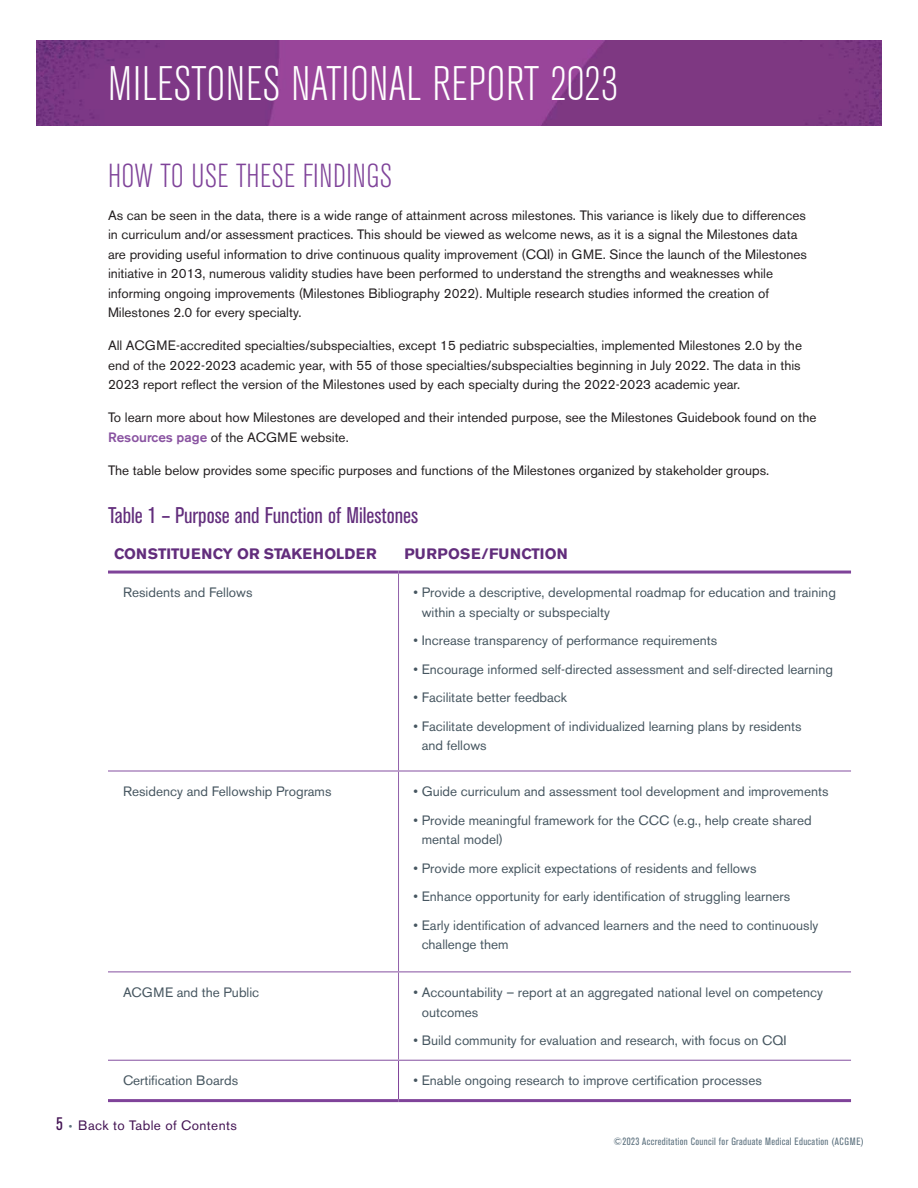
<style>
.page{position:relative;width:918px;height:1188px;background:#fff}
.page>*{position:absolute;margin:0;border:0;box-sizing:border-box;transform-origin:0 0}
.t1{font:300 condensed 48px "Akzidenz Grotesk BE";color:#fff}
.t2{font:300 condensed 33px "Akzidenz Grotesk BE";letter-spacing:.01em;color:#7f4399}
.t3{font:condensed 22.5px "Akzidenz Grotesk BE";color:#622d7c}
.t4{font:700 15px "Akzidenz Grotesk BE";color:#622d7c}
.t5{font:700 15px "Akzidenz Grotesk BE";letter-spacing:.02em;color:#622d7c}
.t6{font:13.5px/19.5px "Akzidenz Grotesk BE";color:#231f20}
.t7{font:13.5px/19.5px "Akzidenz Grotesk BE";color:#465660}
.t8{font:13.5px "Akzidenz Grotesk BE";letter-spacing:.03em;color:#431353}
.t9{font:condensed 10.5px "Akzidenz Grotesk BE";letter-spacing:.03em;color:#5f7380}
.s1{font-weight:500;color:#8953a1}
.s2{font-stretch:condensed;font-size:18px}
.s3{font-stretch:condensed;font-size:10.5px;color:#5f7380}
</style>
<div class="page">
<img style="left:37px;top:40px;width:844px;height:85px">
<hr style="left:108px;top:571px;width:291px;height:3px;background:#7f4399">
<hr style="left:398px;top:574px;width:1px;height:196px;background:#9262aa">
<hr style="left:399px;top:571px;width:452px;height:3px;background:#7f4399">
<hr style="left:108px;top:770px;width:291px;height:2px;background:#9262aa">
<hr style="left:398px;top:772px;width:1px;height:199px;background:#9262aa">
<hr style="left:399px;top:770px;width:452px;height:2px;background:#9262aa">
<hr style="left:108px;top:971px;width:291px;height:1px;background:#9262aa">
<hr style="left:398px;top:972px;width:1px;height:88px;background:#9262aa">
<hr style="left:399px;top:971px;width:452px;height:1px;background:#9262aa">
<hr style="left:108px;top:1060px;width:291px;height:1px;background:#9262aa">
<hr style="left:108px;top:1099px;width:291px;height:3px;background:#7f4399">
<hr style="left:398px;top:1061px;width:1px;height:38px;background:#7f4399">
<hr style="left:399px;top:1060px;width:452px;height:1px;background:#9262aa">
<hr style="left:399px;top:1099px;width:452px;height:3px;background:#7f4399">
<h1 class="t1" style="left:108px;top:57px;width:512px">MILESTONES NATIONAL REPORT 2023</h1>
<h2 class="t2" style="left:108px;top:158px;width:286px">HOW TO USE THESE FINDINGS</h2>
<p class="t6" style="left:108px;top:205px;width:700px">As can be seen in the data, there is a wide range of attainment across milestones. This variance is likely due to differences in curriculum and/or assessment practices. This should be viewed as welcome news, as it is a signal the Milestones data are providing useful information to drive continuous quality improvement (CQI) in GME. Since the launch of the Milestones initiative in 2013, numerous validity studies have been performed to understand the strengths and weaknesses while informing ongoing improvements (Milestones Bibliography 2022). Multiple research studies informed the creation of Milestones 2.0 for every specialty.</p>
<p class="t6" style="left:108px;top:336px;width:696px;text-align:justify">All ACGME-accredited specialties/subspecialties, except 15 pediatric subspecialties, implemented Milestones 2.0 by the end of the 2022-2023 academic year, with 55 of those specialties/subspecialties beginning in July 2022. The data in this 2023 report reflect the version of the Milestones used by each specialty during the 2022-2023 academic year.</p>
<p class="t6" style="left:108px;top:408px;width:710px">To learn more about how Milestones are developed and their intended purpose, see the Milestones Guidebook found on the<br><span class="s1">Resources page</span> of the ACGME website.</p>
<p class="t6" style="left:108px;top:460px;width:663px">The table below provides some specific purposes and functions of the Milestones organized by stakeholder groups.</p>
<h3 class="t3" style="left:108px;top:502px;width:312px">Table 1 – Purpose and Function of Milestones</h3>
<p class="t4" style="left:114px;top:545px;width:264px">CONSTITUENCY OR STAKEHOLDER</p>
<p class="t5" style="left:405px;top:545px;width:165px">PURPOSE/FUNCTION</p>
<p class="t7" style="left:123px;top:583px;width:131px">Residents and Fellows</p>
<p class="t7" style="left:422px;top:583px;width:416px;text-indent:-8px">• Provide a descriptive, developmental roadmap for education and training within a specialty or subspecialty</p>
<p class="t7" style="left:414px;top:631px;width:305px">• Increase transparency of performance requirements</p>
<p class="t7" style="left:414px;top:659px;width:421px">• Encourage informed self-directed assessment and self-directed learning</p>
<p class="t7" style="left:414px;top:688px;width:155px">• Facilitate better feedback</p>
<p class="t7" style="left:422px;top:716px;width:381px;text-indent:-8px">• Facilitate development of individualized learning plans by residents and fellows</p>
<p class="t7" style="left:123px;top:782px;width:210px">Residency and Fellowship Programs</p>
<p class="t7" style="left:414px;top:782px;width:416px">• Guide curriculum and assessment tool development and improvements</p>
<p class="t7" style="left:422px;top:810px;width:391px;text-indent:-8px">• Provide meaningful framework for the CCC (e.g., help create shared mental model)</p>
<p class="t7" style="left:414px;top:858px;width:344px">• Provide more explicit expectations of residents and fellows</p>
<p class="t7" style="left:414px;top:887px;width:378px">• Enhance opportunity for early identification of struggling learners</p>
<p class="t7" style="left:422px;top:915px;width:398px;text-indent:-8px">• Early identification of advanced learners and the need to continuously challenge them</p>
<p class="t7" style="left:123px;top:983px;width:138px">ACGME and the Public</p>
<p class="t7" style="left:422px;top:983px;width:403px;text-indent:-8px">• Accountability – report at an aggregated national level on competency outcomes</p>
<p class="t7" style="left:414px;top:1031px;width:375px">• Build community for evaluation and research, with focus on CQI</p>
<p class="t7" style="left:123px;top:1071px;width:117px">Certification Boards</p>
<p class="t7" style="left:414px;top:1071px;width:350px">• Enable ongoing research to improve certification processes</p>
<p class="t8" style="left:56px;top:1118px;width:182px"><span class="s2">5</span> <span class="s3">•</span> Back to Table of Contents</p>
<p class="t9" style="left:614px;top:1135px;width:252px">©2023 Accreditation Council for Graduate Medical Education (ACGME)</p>
</div>
